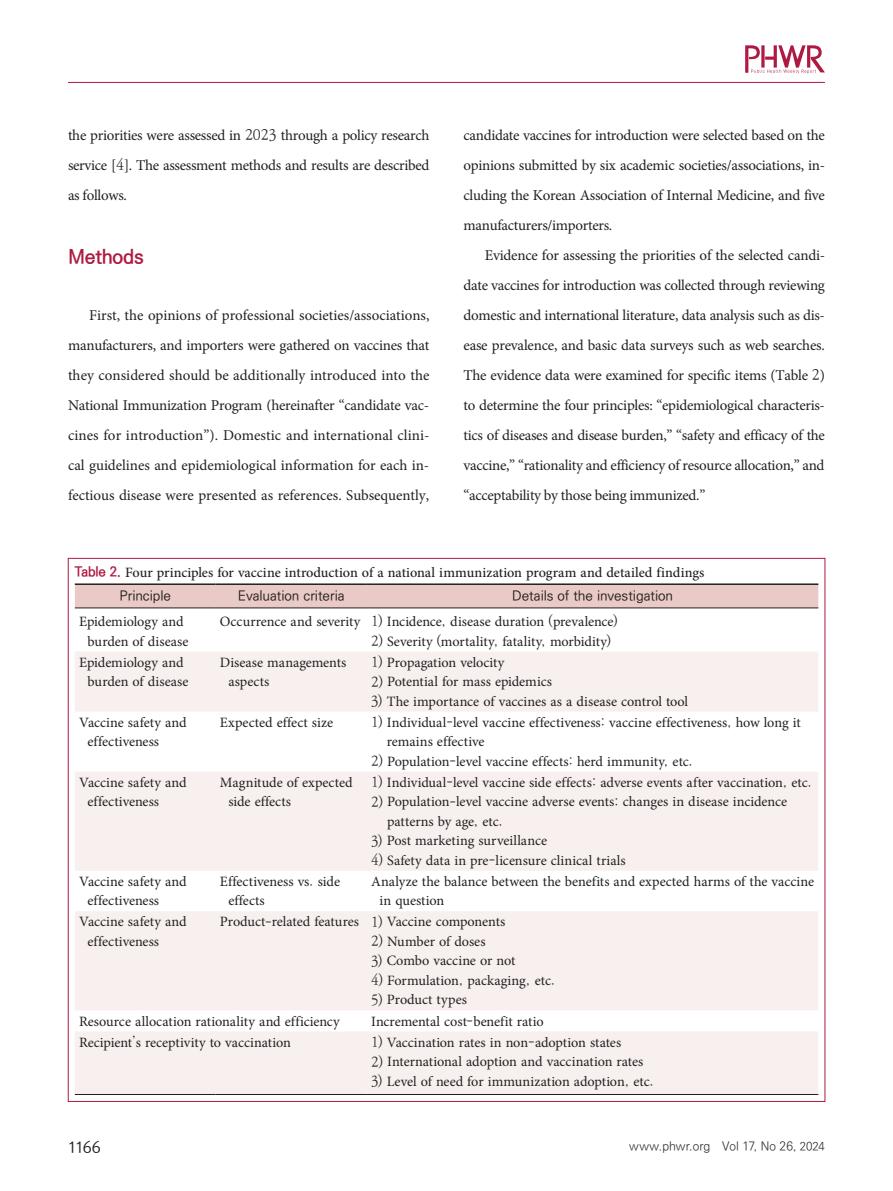
<style>
.page{position:relative;width:893px;height:1191px;background:#fff}
.page>*{position:absolute;margin:0;border:0;box-sizing:border-box;transform-origin:0 0}
.t1{font:700 19.5px "Ko Pub World Dotum";letter-spacing:-.01em;color:#ae1a42}
.t2{font:15px/30px "Minion Pro";letter-spacing:-.02em;color:#231f20;text-align:justify}
.t3{font:15px "Rix M Go PM";color:#231f20}
.t4{font:14.25px/19.5px "Minion Pro";color:#231f20}
.t5{font:500 14.25px "Minion Pro";letter-spacing:-.005em;color:#231f20}
.t6{font:500 13.5px "Ko Pub World Dotum";color:#231f20}
.t7{font:300 12px "Ko Pub World Dotum";letter-spacing:.005em;color:#231f20}
.s1{font-family:"Ko Pub World Batang";font-weight:300;font-size:14.25px}
.s2{font-family:"Ko Pub World Dotum";font-weight:700;font-size:13.5px;color:#ae1a42}
.s3{font-family:"Ko Pub World Batang";font-weight:300;font-size:13.5px}
.s4{font-size:11.25px}
</style>
<div class="page">
<hr style="left:68px;top:82px;width:757px;height:1px;background:#ae1a42">
<svg style="left:745px;top:45px;width:80px;height:28px"></svg>
<div style="left:75px;top:585px;width:743px;height:22px;background:#eacac6"></div>
<svg style="left:75px;top:652px;width:743px;height:442px;fill:#f8f0ef"></svg>
<hr style="left:75px;top:583px;width:141px;height:2px;background:#231f20">
<hr style="left:216px;top:583px;width:151px;height:2px;background:#231f20">
<hr style="left:367px;top:583px;width:451px;height:2px;background:#231f20">
<hr style="left:75px;top:607px;width:141px;height:1px;background:#231f20">
<hr style="left:216px;top:607px;width:151px;height:1px;background:#231f20">
<hr style="left:367px;top:607px;width:451px;height:1px;background:#231f20">
<hr style="left:75px;top:1094px;width:141px;height:1px;background:#231f20">
<hr style="left:216px;top:1094px;width:151px;height:1px;background:#231f20">
<hr style="left:367px;top:1094px;width:451px;height:1px;background:#231f20">
<p class="t2" style="left:68px;top:120px;width:363px">the priorities were assessed in <span class="s1">2023</span> through a policy research service [<span class="s1">4</span>]. The assessment methods and results are described as follows.</p>
<h1 class="t1" style="left:68px;top:243px;width:77px">Methods</h1>
<p class="t2" style="left:68px;top:300px;width:363px;text-indent:21px">First, the opinions of professional societies/associations, manufacturers, and importers were gathered on vaccines that they considered should be additionally introduced into the National Immunization Program (hereinafter “candidate vac&shy;cines for introduction”). Domestic and international clini&shy;cal guidelines and epidemiological information for each in&shy;fectious disease were presented as references. Subsequently,</p>
<p class="t2" style="left:463px;top:120px;width:363px">candidate vaccines for introduction were selected based on the opinions submitted by six academic societies/associations, in&shy;cluding the Korean Association of Internal Medicine, and five manufacturers/importers.</p>
<p class="t2" style="left:463px;top:240px;width:363px;text-indent:21px">Evidence for assessing the priorities of the selected candi&shy;date vaccines for introduction was collected through reviewing domestic and international literature, data analysis such as dis&shy;ease prevalence, and basic data surveys such as web searches.<br>The evidence data were examined for specific items (Table <span class="s1">2</span>) to determine the four principles: “epidemiological characteris&shy;tics of diseases and disease burden,” “safety and efficacy of the vaccine,” “rationality and efficiency of resource allocation,” and “acceptability by those being immunized.”</p>
<p class="t5" style="left:75px;top:562px;width:631px"><span class="s2">Table 2.</span> Four principles for vaccine introduction of a national immunization program and detailed findings</p>
<p class="t6" style="left:119px;top:586px;width:53px">Principle</p>
<p class="t6" style="left:238px;top:586px;width:108px">Evaluation criteria</p>
<p class="t6" style="left:512px;top:586px;width:163px">Details of the investigation</p>
<p class="t4" style="left:79px;top:612px;width:111px;text-align:center">Epidemiology and burden of disease</p>
<p class="t4" style="left:220px;top:612px;width:399px">Occurrence and severity <span class="s3">1)</span> Incidence<span class="s3">,</span> disease duration <span class="s3">(</span>prevalence<span class="s3">)</span></p>
<p class="t4" style="left:371px;top:631px;width:241px"><span class="s3">2)</span> Severity <span class="s3">(</span>mortality<span class="s3">,</span> fatality<span class="s3">,</span> morbidity<span class="s3">)</span></p>
<p class="t4" style="left:79px;top:652px;width:111px;text-align:center">Epidemiology and burden of disease</p>
<p class="t4" style="left:228px;top:652px;width:119px;text-indent:-9px">Disease managements aspects</p>
<p class="t4" style="left:371px;top:652px;width:135px"><span class="s3">1)</span> Propagation velocity</p>
<p class="t4" style="left:371px;top:672px;width:182px"><span class="s3">2)</span> Potential for mass epidemics</p>
<p class="t4" style="left:371px;top:691px;width:319px"><span class="s3">3)</span> The importance of vaccines as a disease control tool</p>
<p class="t4" style="left:88px;top:712px;width:101px;text-indent:-9px">Vaccine safety and effectiveness</p>
<p class="t4" style="left:220px;top:712px;width:115px">Expected effect size</p>
<p class="t4" style="left:387px;top:712px;width:415px;text-indent:-16px"><span class="s3">1)</span> Individual<span class="s3">-</span>level vaccine effectiveness<span class="s3">:</span> vaccine effectiveness<span class="s3">,</span> how long it remains effective</p>
<p class="t4" style="left:371px;top:751px;width:323px"><span class="s3">2)</span> Population<span class="s3">-</span>level vaccine effects<span class="s3">:</span> herd immunity<span class="s3">,</span> etc<span class="s3">.</span></p>
<p class="t4" style="left:88px;top:772px;width:101px;text-indent:-9px">Vaccine safety and effectiveness</p>
<p class="t4" style="left:228px;top:772px;width:126px;text-indent:-8px">Magnitude of expected side effects</p>
<p class="t4" style="left:371px;top:772px;width:442px"><span class="s3">1)</span> Individual<span class="s3">-</span>level vaccine side effects<span class="s3">:</span> adverse events after vaccination<span class="s3">,</span> etc<span class="s3">.</span></p>
<p class="t4" style="left:387px;top:792px;width:402px;text-indent:-16px"><span class="s3">2)</span> Population<span class="s3">-</span>level vaccine adverse events<span class="s3">:</span> changes in disease incidence patterns by age<span class="s3">,</span> etc<span class="s3">.</span></p>
<p class="t4" style="left:371px;top:831px;width:178px"><span class="s3">3)</span> Post marketing surveillance</p>
<p class="t4" style="left:371px;top:850px;width:256px"><span class="s3">4)</span> Safety data in pre<span class="s3">-</span>licensure clinical trials</p>
<p class="t4" style="left:88px;top:871px;width:101px;text-indent:-9px">Vaccine safety and effectiveness</p>
<p class="t4" style="left:228px;top:871px;width:113px;text-indent:-8px">Effectiveness vs<span class="s3">.</span> side effects</p>
<p class="t4" style="left:380px;top:871px;width:436px;text-indent:-9px">Analyze the balance between the benefits and expected harms of the vaccine in question</p>
<p class="t4" style="left:88px;top:912px;width:101px;text-indent:-9px">Vaccine safety and effectiveness</p>
<p class="t4" style="left:220px;top:912px;width:287px">Product<span class="s3">-</span>related features <span class="s3">1)</span> Vaccine components</p>
<p class="t4" style="left:371px;top:931px;width:116px"><span class="s3">2)</span> Number of doses</p>
<p class="t4" style="left:371px;top:951px;width:146px"><span class="s3">3)</span> Combo vaccine or not</p>
<p class="t4" style="left:371px;top:970px;width:186px"><span class="s3">4)</span> Formulation<span class="s3">,</span> packaging<span class="s3">,</span> etc<span class="s3">.</span></p>
<p class="t4" style="left:371px;top:990px;width:98px"><span class="s3">5)</span> Product types</p>
<p class="t4" style="left:79px;top:1011px;width:262px">Resource allocation rationality and efficiency</p>
<p class="t4" style="left:371px;top:1011px;width:174px">Incremental cost<span class="s3">-</span>benefit ratio</p>
<p class="t4" style="left:79px;top:1032px;width:213px">Recipient<span class="s3">’</span>s receptivity to vaccination</p>
<p class="t4" style="left:371px;top:1032px;width:252px"><span class="s3">1)</span> Vaccination rates in non<span class="s3">-</span>adoption states</p>
<p class="t4" style="left:371px;top:1051px;width:274px"><span class="s3">2)</span> International adoption and vaccination rates</p>
<p class="t4" style="left:371px;top:1071px;width:284px"><span class="s3">3)</span> Level of need for immunization adoption<span class="s3">,</span> etc<span class="s3">.</span></p>
<p class="t3" style="left:68px;top:1139px;width:35px">1166</p>
<p class="t7" style="left:629px;top:1137px;width:197px">www.phwr.org Vol 17<span class="s4">,</span> No 26<span class="s4">, 2024</span></p>
</div>
